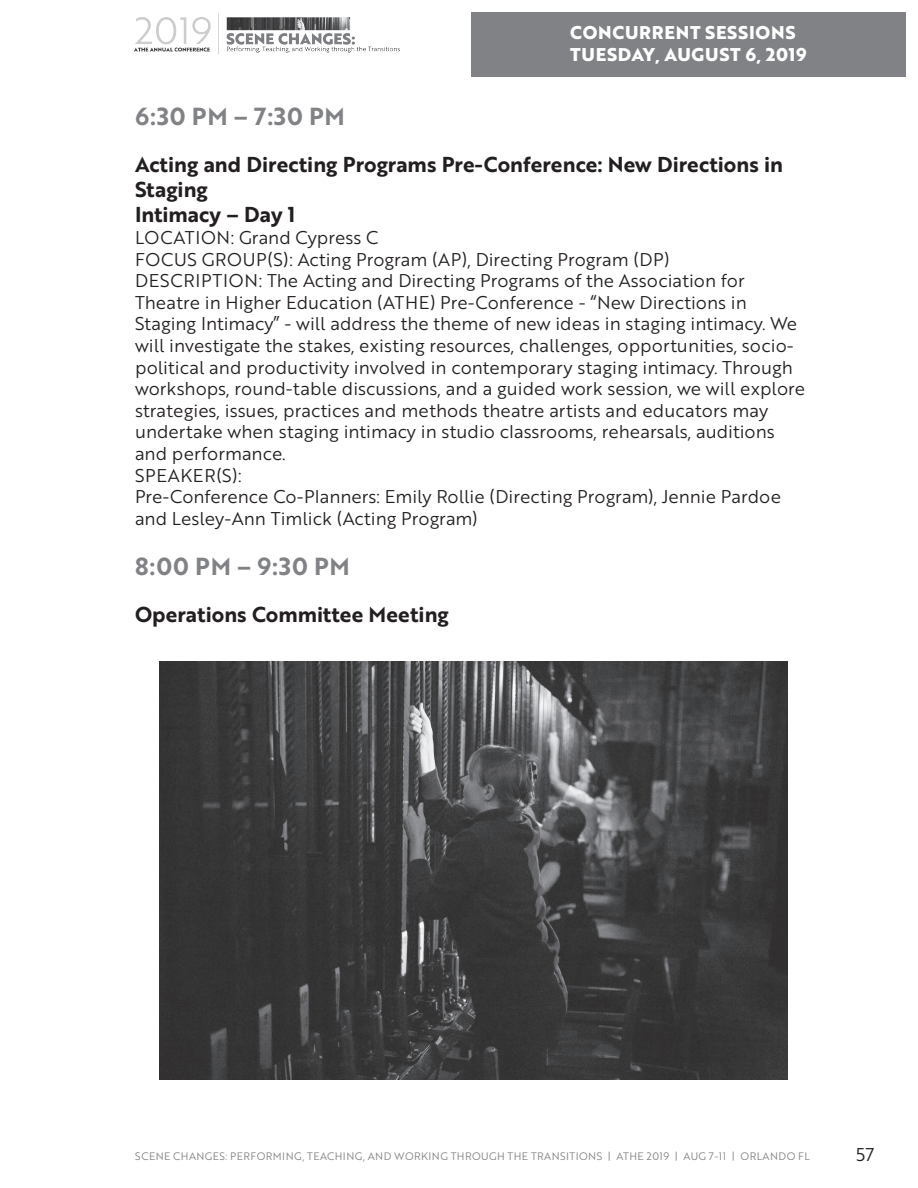
<style>
.page{position:relative;width:918px;height:1188px;background:#fff}
.page>*{position:absolute;margin:0;border:0;box-sizing:border-box;transform-origin:0 0}
.t1{font:24px "Brother 1816 Bold";letter-spacing:.04em;color:#808285}
.t2{font:21px/25.2px "Brother 1816 Bold";color:#231f20}
.t3{font:18px/21.6px "Brother 1816 Book";color:#231f20}
.t4{font:700 18px "Brother 1816 Extra";letter-spacing:.04em;color:#fff}
.t5{font:18px "Brother 1816 Book";letter-spacing:.04em;color:#231f20}
.t6{font:10.65px "Brother 1816 Book";letter-spacing:.04em;color:#808285}
</style>
<div class="page">
<div style="left:472px;top:12px;width:434px;height:64px;background:#808285"></div>
<img style="left:134px;top:13px;width:266px;height:42px">
<img style="left:159px;top:661px;width:628px;height:419px">
<p class="t4" style="left:570px;top:19px;width:227px">CONCURRENT SESSIONS</p>
<p class="t4" style="left:570px;top:40px;width:238px">TUESDAY, AUGUST 6, 2019</p>
<p class="t1" style="left:135px;top:98px;width:211px">6:30 PM – 7:30 PM</p>
<p class="t2" style="left:135px;top:151px;width:650px">Acting and Directing Programs Pre-Conference: New Directions in<br>Staging</p>
<p class="t2" style="left:135px;top:202px;width:162px">Intimacy – Day 1</p>
<p class="t3" style="left:135px;top:226px;width:245px">LOCATION: Grand Cypress C</p>
<p class="t3" style="left:135px;top:248px;width:536px">FOCUS GROUP(S): Acting Program (AP), Directing Program (DP)</p>
<p class="t3" style="left:135px;top:269px;width:672px">DESCRIPTION: The Acting and Directing Programs of the Association for Theatre in Higher Education (ATHE) Pre-Conference - “New Directions in Staging Intimacy” - will address the theme of new ideas in staging intimacy. We will investigate the stakes, existing resources, challenges, opportunities, socio&shy;political and productivity involved in contemporary staging intimacy. Through workshops, round-table discussions, and a guided work session, we will explore strategies, issues, practices and methods theatre artists and educators may undertake when staging intimacy in studio classrooms, rehearsals, auditions and performance.</p>
<p class="t5" style="left:135px;top:462px;width:108px">SPEAKER(S):</p>
<p class="t3" style="left:135px;top:485px;width:648px">Pre-Conference Co-Planners: Emily Rollie (Directing Program), Jennie Pardoe and Lesley-Ann Timlick (Acting Program)</p>
<p class="t1" style="left:135px;top:548px;width:216px">8:00 PM – 9:30 PM</p>
<p class="t2" style="left:135px;top:601px;width:315px">Operations Committee Meeting</p>
<p class="t6" style="left:135px;top:1148px;width:676px">SCENE CHANGES: PERFORMING, TEACHING, AND WORKING THROUGH THE TRANSITIONS | ATHE 2019 | AUG 7-11 | ORLANDO FL</p>
<p class="t3" style="left:856px;top:1143px;width:20px">57</p>
</div>
